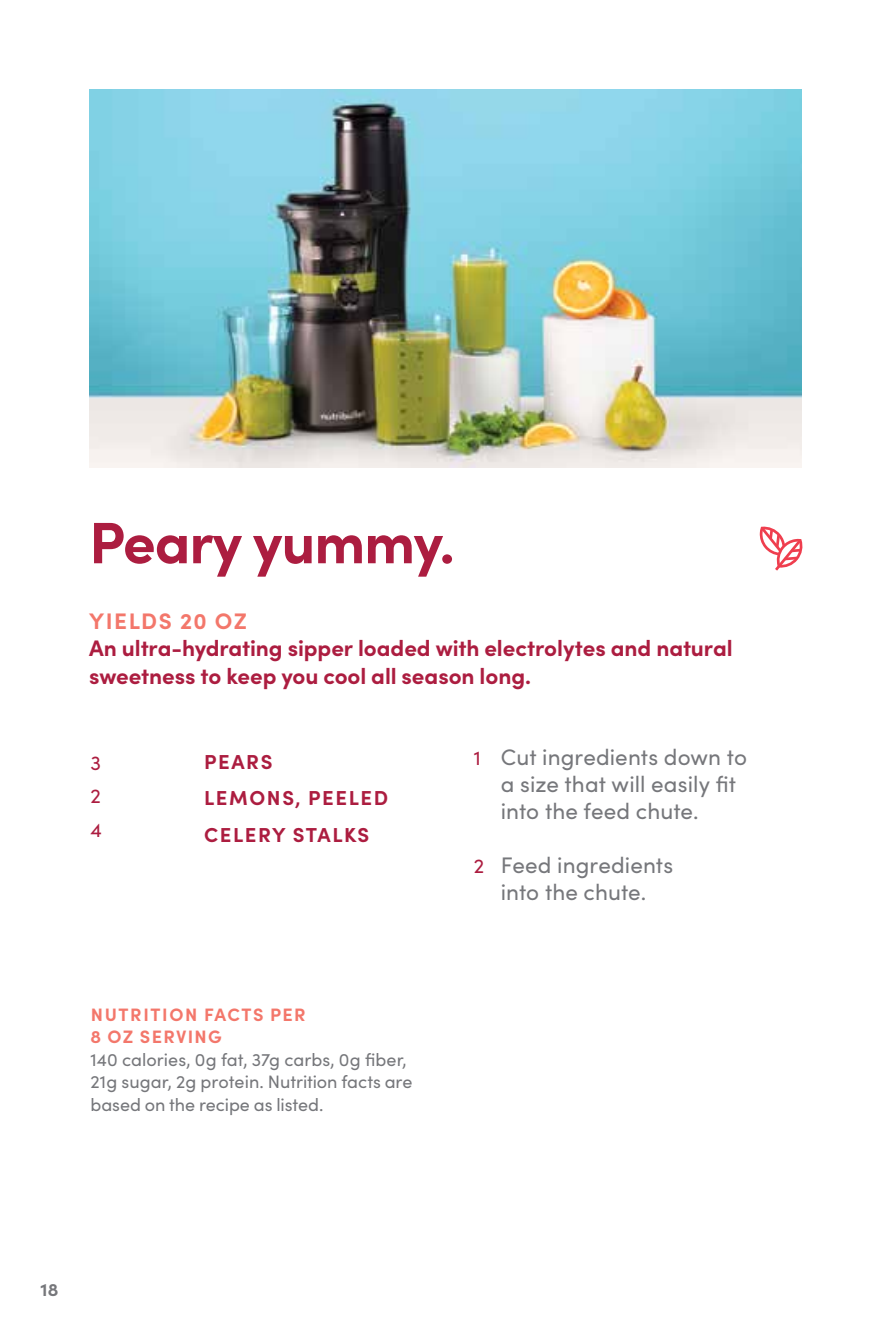
<style>
.page{position:relative;width:891px;height:1340px;background:#fff}
.page>*{position:absolute;margin:0;border:0;box-sizing:border-box;transform-origin:0 0}
.t1{font:700 58.5px "Sofia Pro";letter-spacing:-.02em;color:#ac1d40}
.t2{font:700 22.5px/27px "Sofia Pro";letter-spacing:-.005em;color:#ac1d40}
.t3{font:22.5px/27px "Sofia Pro";letter-spacing:.005em;color:#76777b}
.t4{font:700 22.5px "Sofia Pro";letter-spacing:.07em;color:#f3776b}
.t5{font:700 20.25px/36px "Sofia Pro";letter-spacing:.08em;color:#ac1d40}
.t6{font:20.25px/33.8px "Sofia Pro";color:#ac1d40;text-align:justify}
.t7{font:18px/22.5px "Sofia Pro";letter-spacing:-.005em;color:#76777b}
.t8{font:700 18px/22.5px "Sofia Pro";letter-spacing:.08em;color:#f3776b}
.t9{font:700 18px "Sofia Pro";color:#76777b}
.s1{font-size:20.25px;color:#ac1d40}
</style>
<div class="page">
<svg style="left:759px;top:526px;width:44px;height:45px"></svg>
<img style="left:89px;top:89px;width:713px;height:378px">
<h1 class="t1" style="left:89px;top:497px;width:367px">Peary yummy.</h1>
<p class="t4" style="left:89px;top:604px;width:159px">YIELDS 20 OZ</p>
<p class="t2" style="left:89px;top:633px;width:645px">An ultra-hydrating sipper loaded with electrolytes and natural sweetness to keep you cool all season long.</p>
<p class="t6" style="left:91px;top:744px;width:13px">3<br>2<br>4</p>
<p class="t5" style="left:204px;top:742px;width:186px">PEARS<br>LEMONS, PEELED<br>CELERY STALKS</p>
<p class="t3" style="left:501px;top:742px;width:248px;text-indent:-27px"><span class="s1">1</span> Cut ingredients down to a size that will easily fit into the feed chute.</p>
<p class="t3" style="left:474px;top:850px;width:201px;text-align:center"><span class="s1">2</span> Feed ingredients into the chute.</p>
<p class="t8" style="left:91px;top:1001px;width:217px">NUTRITION FACTS PER<br>8 OZ SERVING</p>
<p class="t7" style="left:91px;top:1046px;width:324px">140 calories, 0g fat, 37g carbs, 0g fiber,<br>21g sugar, 2g protein. Nutrition facts are based on the recipe as listed.</p>
<p class="t9" style="left:40px;top:1275px;width:20px">18</p>
</div>
